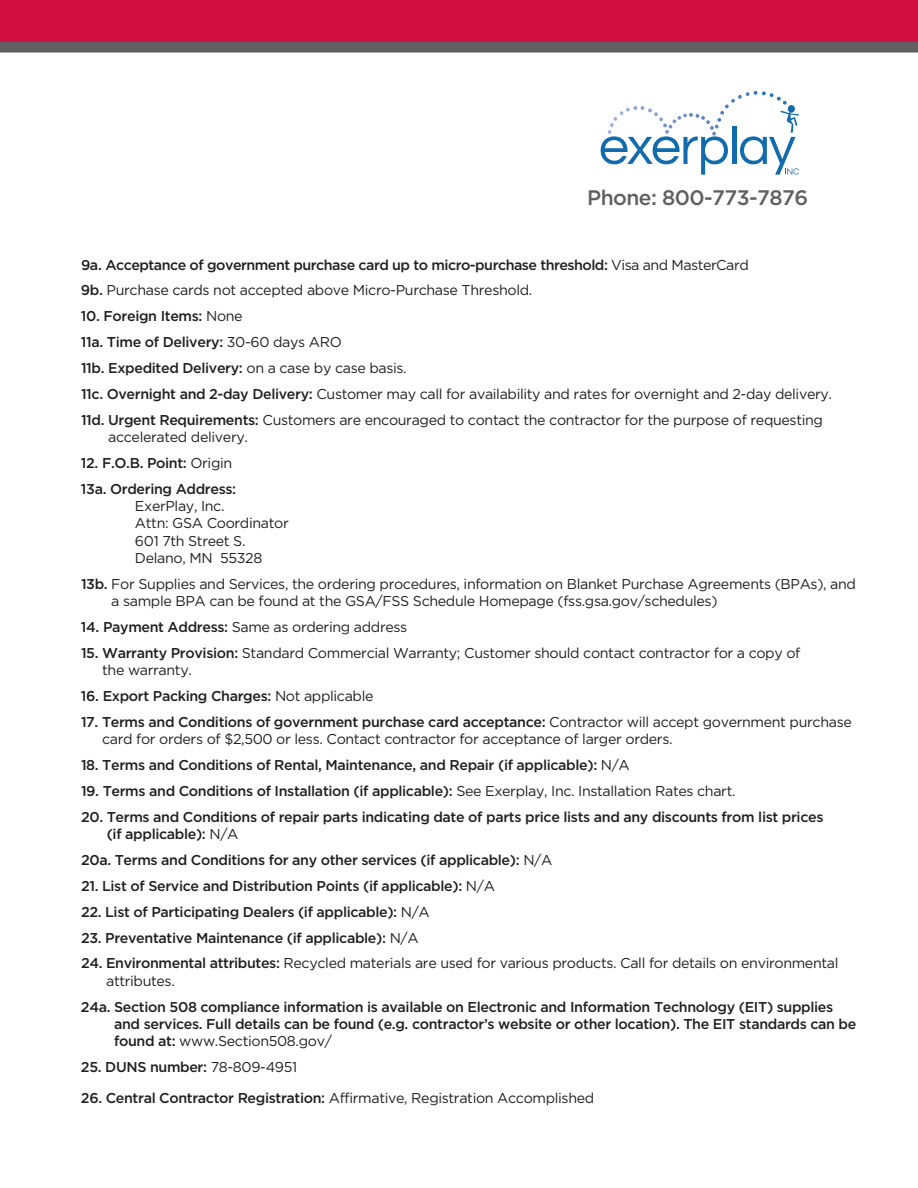
<style>
.page{position:relative;width:918px;height:1188px;background:#fff}
.page>*{position:absolute;margin:0;border:0;box-sizing:border-box;transform-origin:0 0}
.t1{font:500 21px "Gotham";letter-spacing:-.025em;color:#5f5f62}
.t2{font:14.25px/17.2px "Gotham";letter-spacing:-.025em;color:#231f20}
.t3{font:500 14.25px/17.2px "Gotham";letter-spacing:-.025em;color:#231f20}
.s1{font-weight:400}
.s2{font-weight:500}
</style>
<div class="page">
<svg style="left:0;top:0;width:918px;height:52px"></svg>
<svg style="left:601px;top:91px;width:198px;height:84px"></svg>
<p class="t1" style="left:587px;top:185px;width:223px">Phone: 800-773-7876</p>
<p class="t3" style="left:81px;top:256px;width:669px">9a. Acceptance of government purchase card up to micro-purchase threshold: <span class="s1">Visa and MasterCard</span></p>
<p class="t2" style="left:81px;top:282px;width:453px"><span class="s2">9b.</span> Purchase cards not accepted above Micro-Purchase Threshold.</p>
<p class="t3" style="left:81px;top:307px;width:163px">10. Foreign Items: <span class="s1">None</span></p>
<p class="t3" style="left:81px;top:333px;width:262px">11a. Time of Delivery: <span class="s1">30-60 days ARO</span></p>
<p class="t3" style="left:81px;top:359px;width:327px">11b. Expedited Delivery: <span class="s1">on a case by case basis.</span></p>
<p class="t2" style="left:81px;top:385px;width:753px"><span class="s2">11c. Overnight and 2-day Delivery:</span> Customer may call for availability and rates for overnight and 2-day delivery.</p>
<p class="t2" style="left:108px;top:411px;width:716px;text-indent:-27px"><span class="s2">11d. Urgent Requirements:</span> Customers are encouraged to contact the contractor for the purpose of requesting accelerated delivery.</p>
<p class="t3" style="left:81px;top:454px;width:153px">12. F.O.B. Point: <span class="s1">Origin</span></p>
<p class="t2" style="left:135px;top:480px;width:155px;text-indent:-54px"><span class="s2">13a. Ordering Address:<br></span>ExerPlay, Inc.<br>Attn: GSA Coordinator<br>601 7th Street S.<br>Delano, MN 55328</p>
<p class="t2" style="left:111px;top:575px;width:746px;text-indent:-30px"><span class="s2">13b.</span> For Supplies and Services, the ordering procedures, information on Blanket Purchase Agreements (BPAs), and a sample BPA can be found at the GSA/FSS Schedule Homepage (fss.gsa.gov/schedules)</p>
<p class="t2" style="left:81px;top:618px;width:328px"><span class="s2">14. Payment Address:</span> Same as ordering address</p>
<p class="t2" style="left:102px;top:644px;width:700px;text-indent:-21px"><span class="s2">15. Warranty Provision:</span> Standard Commercial Warranty; Customer should contact contractor for a copy of the warranty.</p>
<p class="t3" style="left:81px;top:687px;width:294px">16. Export Packing Charges: <span class="s1">Not applicable</span></p>
<p class="t2" style="left:102px;top:713px;width:751px;text-indent:-21px"><span class="s2">17. Terms and Conditions of government purchase card acceptance:</span> Contractor will accept government purchase card for orders of $2,500 or less. Contact contractor for acceptance of larger orders.</p>
<p class="t3" style="left:81px;top:756px;width:550px">18. Terms and Conditions of Rental, Maintenance, and Repair (if applicable): <span class="s1">N/A</span></p>
<p class="t3" style="left:81px;top:782px;width:656px">19. Terms and Conditions of Installation (if applicable): <span class="s1">See Exerplay, Inc. Installation Rates chart.</span></p>
<p class="t3" style="left:107px;top:808px;width:718px;text-indent:-26px">20. Terms and Conditions of repair parts indicating date of parts price lists and any discounts from list prices (if applicable): <span class="s1">N/A</span></p>
<p class="t3" style="left:81px;top:851px;width:473px">20a. Terms and Conditions for any other services (if applicable): <span class="s1">N/A</span></p>
<p class="t3" style="left:81px;top:877px;width:415px">21. List of Service and Distribution Points (if applicable): <span class="s1">N/A</span></p>
<p class="t3" style="left:81px;top:903px;width:350px">22. List of Participating Dealers (if applicable): <span class="s1">N/A</span></p>
<p class="t3" style="left:81px;top:929px;width:339px">23. Preventative Maintenance (if applicable): <span class="s1">N/A</span></p>
<p class="t2" style="left:106px;top:955px;width:734px;text-indent:-25px"><span class="s2">24. Environmental attributes:</span> Recycled materials are used for various products. Call for details on environmental attributes.</p>
<p class="t3" style="left:114px;top:998px;width:744px;text-indent:-33px">24a. Section 508 compliance information is available on Electronic and Information Technology (EIT) supplies and services. Full details can be found (e.g. contractor’s website or other location). The EIT standards can be found at: <span class="s1">www.Section508.gov/</span></p>
<p class="t3" style="left:81px;top:1058px;width:218px">25. DUNS number: <span class="s1">78-809-4951</span></p>
<p class="t2" style="left:81px;top:1089px;width:515px"><span class="s2">26. Central Contractor Registration:</span> Affirmative, Registration Accomplished</p>
</div>
